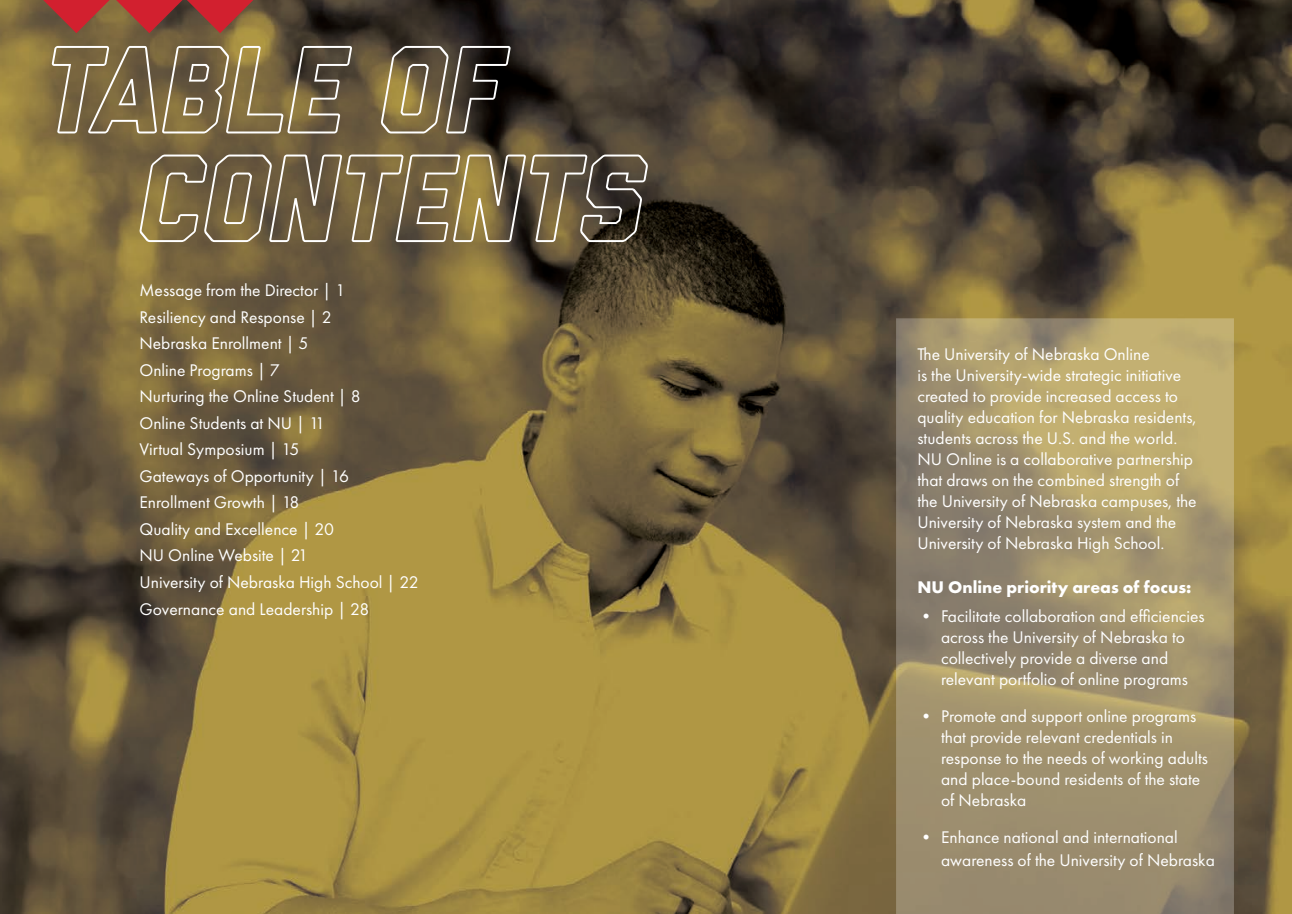
<style>
.page{position:relative;width:1292px;height:914px;background:#fff}
.page>*{position:absolute;margin:0;border:0;box-sizing:border-box;transform-origin:0 0}
._0-Header_Blue_Gold{font:italic 800 122.5px/108.5px "Liberator Outline";color:#fff}
._1-Body_Futura_Book{font:17.5px/21px "Futura PT";color:#fff}
._1-Body_Bullet{font:17.5px/21px "Futura PT";color:#fff}
._1-Subhead{font:700 17.5px "Futura PT";color:#fff}
</style>
<div class="page">
<img style="left:0;top:0;width:1292px;height:914px">
<svg style="left:896px;top:318px;width:337px;height:596px;background:#a2936e"></svg>
<svg style="left:43px;top:0;width:67px;height:33px;background:#a13f36"></svg>
<svg style="left:116px;top:0;width:137px;height:33px;background:#9d3e35"></svg>
<p class="_0-Header_Blue_Gold" style="left:138px;top:35px;width:508px;text-indent:-94px">TABLE OF<br>CONTENTS</p>
<p class="_1-Body_Futura_Book" style="left:139px;top:279px;width:207px">Message from the Director | 1</p>
<p class="_1-Body_Futura_Book" style="left:139px;top:306px;width:194px">Resiliency and Response | 2</p>
<p class="_1-Body_Futura_Book" style="left:139px;top:333px;width:170px">Nebraska Enrollment | 5</p>
<p class="_1-Body_Futura_Book" style="left:139px;top:359px;width:142px">Online Programs | 7</p>
<p class="_1-Body_Futura_Book" style="left:139px;top:386px;width:223px">Nurturing the Online Student | 8</p>
<p class="_1-Body_Futura_Book" style="left:139px;top:412px;width:187px">Online Students at NU | 11</p>
<p class="_1-Body_Futura_Book" style="left:139px;top:439px;width:161px">Virtual Symposium | 15</p>
<p class="_1-Body_Futura_Book" style="left:139px;top:465px;width:211px">Gateways of Opportunity | 16</p>
<p class="_1-Body_Futura_Book" style="left:139px;top:492px;width:162px">Enrollment Growth | 18</p>
<p class="_1-Body_Futura_Book" style="left:139px;top:518px;width:196px">Quality and Excellence | 20</p>
<p class="_1-Body_Futura_Book" style="left:139px;top:545px;width:170px">NU Online Website | 21</p>
<p class="_1-Body_Futura_Book" style="left:139px;top:571px;width:281px">University of Nebraska High School | 22</p>
<p class="_1-Body_Futura_Book" style="left:139px;top:598px;width:231px">Governance and Leadership | 28</p>
<p class="_1-Body_Futura_Book" style="left:917px;top:343px;width:281px">The University of Nebraska Online<br>is the University-wide strategic initiative created to provide increased access to quality education for Nebraska residents, students across the U.S. and the world.<br>NU Online is a collaborative partnership that draws on the combined strength of the University of Nebraska campuses, the University of Nebraska system and the University of Nebraska High School.</p>
<p class="_1-Subhead" style="left:917px;top:576px;width:275px">NU Online priority areas of focus:</p>
<p class="_1-Body_Bullet" style="left:941px;top:606px;width:265px;text-indent:-24px">• Facilitate collaboration and efficiencies across the University of Nebraska to collectively provide a diverse and relevant portfolio of online programs</p>
<p class="_1-Body_Bullet" style="left:941px;top:705px;width:268px;text-indent:-24px">• Promote and support online programs that provide relevant credentials in response to the needs of working adults and place-bound residents of the state of Nebraska</p>
<p class="_1-Body_Bullet" style="left:941px;top:825px;width:275px;line-height:22.8px;text-indent:-24px">• Enhance national and international awareness of the University of Nebraska</p>
</div>
